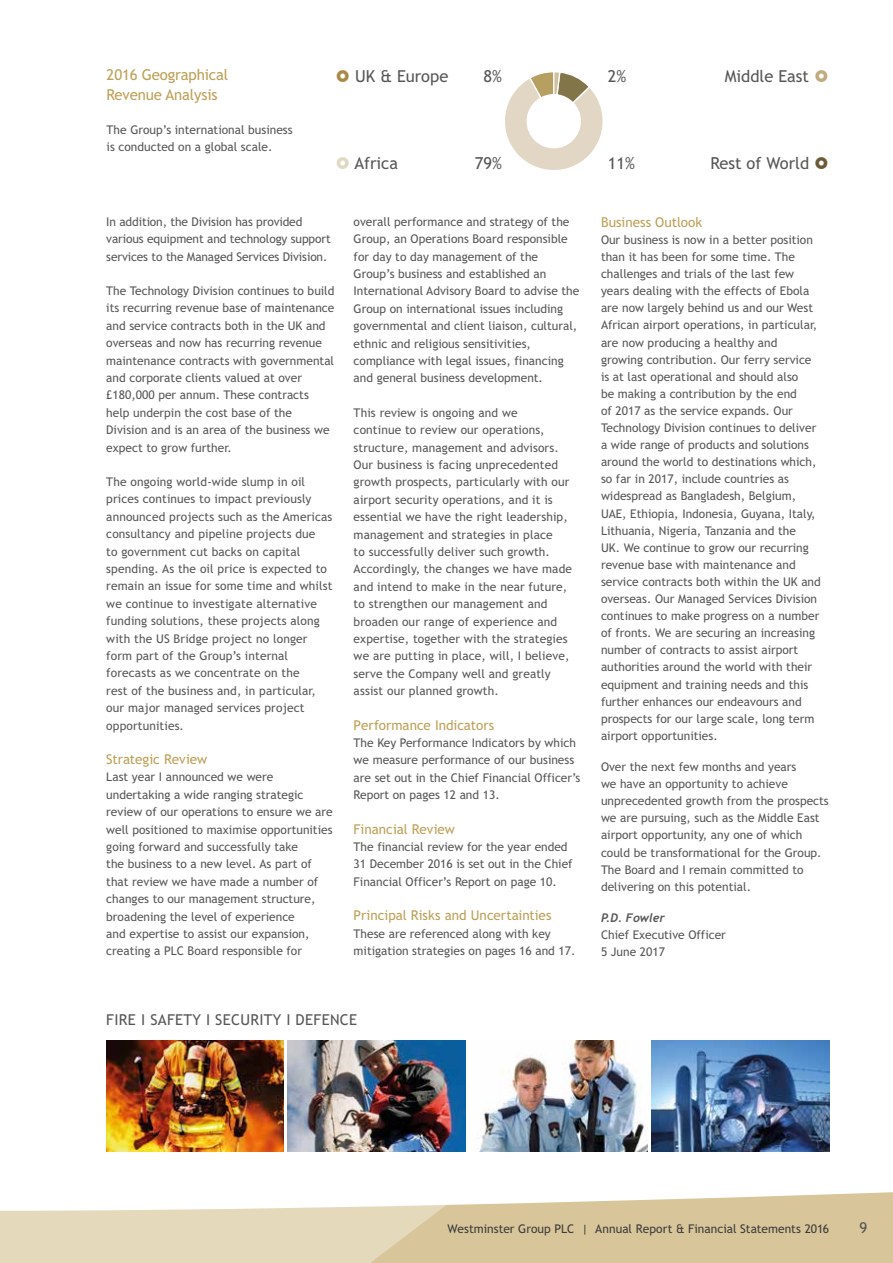
<style>
.page{position:relative;width:893px;height:1263px;background:#fff}
.page>*{position:absolute;margin:0;border:0;box-sizing:border-box;transform-origin:0 0}
.t1{font:16.5px "Trebuchet";color:#575756}
.t2{font:15px/19.5px "Trebuchet";letter-spacing:-.01em;color:#be9f56}
.t3{font:15px "Trebuchet";letter-spacing:.02em;color:#575756}
.t4{font:13.5px "Trebuchet";color:#be9f56}
.t5{font:12px/17.4px "Trebuchet";color:#575756}
.t6{font:12px "Trebuchet";letter-spacing:.005em;color:#3c3c3b}
.t7{font:italic 700 12px "Trebuchet";color:#575756}
</style>
<div class="page">
<div style="left:0;top:1188px;width:893px;height:75px;background:#e5d9bc"></div>
<div style="left:371px;top:1211px;width:522px;height:52px;background:#d8c59a"></div>
<svg style="left:0;top:1135px;width:893px;height:76px"></svg>
<img style="left:288px;top:1040px;width:177px;height:111px">
<img style="left:470px;top:1040px;width:177px;height:111px">
<img style="left:106px;top:1040px;width:178px;height:111px">
<img style="left:652px;top:1040px;width:177px;height:111px">
<svg style="left:505px;top:72px;width:98px;height:98px"></svg>
<p class="t2" style="left:107px;top:65px;width:123px">2016 Geographical<br>Revenue Analysis</p>
<p class="t5" style="left:107px;top:121px;width:187px">The Group’s international business is conducted on a global scale.</p>
<p class="t5" style="left:106px;top:213px;width:226px">In addition, the Division has provided various equipment and technology support services to the Managed Services Division.</p>
<p class="t5" style="left:106px;top:282px;width:230px">The Technology Division continues to build its recurring revenue base of maintenance and service contracts both in the UK and overseas and now has recurring revenue maintenance contracts with governmental and corporate clients valued at over £180,000 per annum. These contracts help underpin the cost base of the Division and is an area of the business we expect to grow further.</p>
<p class="t5" style="left:106px;top:473px;width:228px">The ongoing world-wide slump in oil prices continues to impact previously announced projects such as the Americas consultancy and pipeline projects due<br>to government cut backs on capital spending. As the oil price is expected to remain an issue for some time and whilst we continue to investigate alternative funding solutions, these projects along with the US Bridge project no longer form part of the Group’s internal forecasts as we concentrate on the<br>rest of the business and, in particular, our major managed services project opportunities.</p>
<p class="t4" style="left:106px;top:751px;width:102px">Strategic Review</p>
<p class="t5" style="left:106px;top:768px;width:228px">Last year I announced we were undertaking a wide ranging strategic review of our operations to ensure we are well positioned to maximise opportunities going forward and successfully take<br>the business to a new level. As part of that review we have made a number of changes to our management structure, broadening the level of experience<br>and expertise to assist our expansion, creating a PLC Board responsible for</p>
<h1 class="t1" style="left:355px;top:66px;width:95px">UK &amp; Europe</h1>
<h1 class="t1" style="left:484px;top:66px;width:20px">8%</h1>
<h1 class="t1" style="left:354px;top:153px;width:45px">Africa</h1>
<h1 class="t1" style="left:475px;top:153px;width:29px">79%</h1>
<p class="t5" style="left:354px;top:213px;width:227px">overall performance and strategy of the Group, an Operations Board responsible for day to day management of the Group’s business and established an International Advisory Board to advise the Group on international issues including governmental and client liaison, cultural, ethnic and religious sensitivities, compliance with legal issues, financing and general business development.</p>
<p class="t5" style="left:354px;top:404px;width:220px">This review is ongoing and we<br>continue to review our operations, structure, management and advisors.<br>Our business is facing unprecedented growth prospects, particularly with our airport security operations, and it is essential we have the right leadership, management and strategies in place<br>to successfully deliver such growth.<br>Accordingly, the changes we have made and intend to make in the near future, to strengthen our management and broaden our range of experience and expertise, together with the strategies we are putting in place, will, I believe, serve the Company well and greatly assist our planned growth.</p>
<p class="t4" style="left:354px;top:717px;width:142px">Performance Indicators</p>
<p class="t5" style="left:354px;top:734px;width:228px">The Key Performance Indicators by which we measure performance of our business are set out in the Chief Financial Officer’s Report on pages 12 and 13.</p>
<p class="t4" style="left:354px;top:821px;width:103px">Financial Review</p>
<p class="t5" style="left:354px;top:838px;width:220px">The financial review for the year ended<br>31 December 2016 is set out in the Chief<br>Financial Officer’s Report on page 10.</p>
<p class="t4" style="left:354px;top:907px;width:199px">Principal Risks and Uncertainties</p>
<p class="t5" style="left:354px;top:924px;width:223px">These are referenced along with key mitigation strategies on pages 16 and 17.</p>
<h1 class="t1" style="left:608px;top:66px;width:20px">2%</h1>
<h1 class="t1" style="left:725px;top:66px;width:86px">Middle East</h1>
<h1 class="t1" style="left:608px;top:153px;width:29px">11%</h1>
<h1 class="t1" style="left:710px;top:153px;width:100px">Rest of World</h1>
<p class="t4" style="left:601px;top:214px;width:103px">Business Outlook</p>
<p class="t5" style="left:601px;top:231px;width:221px">Our business is now in a better position than it has been for some time. The challenges and trials of the last few years dealing with the effects of Ebola are now largely behind us and our West African airport operations, in particular, are now producing a healthy and growing contribution. Our ferry service is at last operational and should also<br>be making a contribution by the end<br>of 2017 as the service expands. Our Technology Division continues to deliver a wide range of products and solutions around the world to destinations which, so far in 2017, include countries as widespread as Bangladesh, Belgium, UAE, Ethiopia, Indonesia, Guyana, Italy, Lithuania, Nigeria, Tanzania and the<br>UK. We continue to grow our recurring revenue base with maintenance and service contracts both within the UK and overseas. Our Managed Services Division continues to make progress on a number of fronts. We are securing an increasing number of contracts to assist airport authorities around the world with their equipment and training needs and this further enhances our endeavours and prospects for our large scale, long term airport opportunities.</p>
<p class="t5" style="left:601px;top:758px;width:229px">Over the next few months and years<br>we have an opportunity to achieve unprecedented growth from the prospects we are pursuing, such as the Middle East airport opportunity, any one of which could be transformational for the Group.<br>The Board and I remain committed to delivering on this potential.</p>
<p class="t7" style="left:601px;top:910px;width:65px">P.D. Fowler</p>
<p class="t5" style="left:601px;top:926px;width:126px">Chief Executive Officer<br>5 June 2017</p>
<p class="t3" style="left:106px;top:1010px;width:252px">FIRE I SAFETY I SECURITY I DEFENCE</p>
<p class="t6" style="left:448px;top:1222px;width:383px">Westminster Group PLC | Annual Report &amp; Financial Statements 2016</p>
<p class="t3" style="left:860px;top:1219px;width:9px">9</p>
</div>
